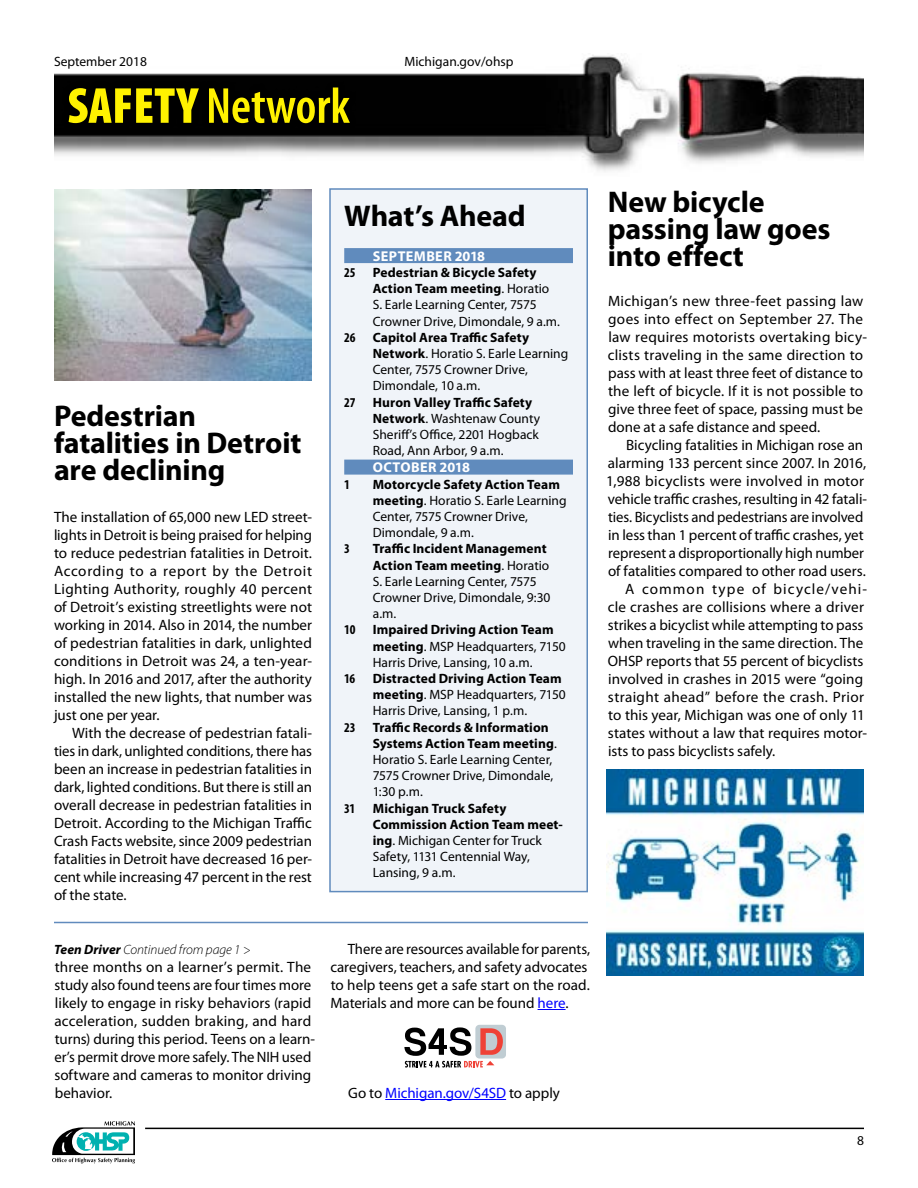
<style>
.page{position:relative;width:918px;height:1188px;background:#fff}
.page>*{position:absolute;margin:0;border:0;box-sizing:border-box;transform-origin:0 0}
.t1{font:600 condensed 51px "Myriad Pro";color:#fff200}
.t2{font:700 30px/27px "Myriad Pro";letter-spacing:-.005em;color:#000}
.t3{font:15px/18px "Myriad Pro";color:#000}
.t4{font:15px "Myriad Pro";letter-spacing:.02em;color:#000}
.t5{font:15px "Myriad Pro";letter-spacing:.025em;color:#000}
.t6{font:15px "Myriad Pro";letter-spacing:-.005em;color:#00f}
.t7{font:15px "Myriad Pro";letter-spacing:.07em;color:#000}
.t8{font:700 14.25px "Myriad Pro";letter-spacing:.025em;color:#fff}
.t9{font:13.5px/16.2px "Myriad Pro";color:#000}
.t10{font:italic 300 13.5px "Myriad Pro";color:#000}
.t11{font:700 condensed 13.5px "Myriad Pro";letter-spacing:-.015em;color:#000}
.s1{font-weight:900}
.s2{font-weight:700}
.s3{color:#00f}
.s4{color:#000}
</style>
<div class="page">
<img style="left:54px;top:55px;width:810px;height:117px">
<div style="left:62px;top:81px;width:294px;height:48px;background:#000"></div>
<svg style="left:52px;top:1121px;width:83px;height:43px"></svg>
<hr style="left:145px;top:1128px;width:719px;height:1px;background:#000">
<div style="left:330px;top:189px;width:257px;height:703px;background:#f0f4f9"></div>
<div style="left:344px;top:248px;width:229px;height:15px;background:#608bbd"></div>
<div style="left:344px;top:460px;width:229px;height:15px;background:#608bbd"></div>
<div style="left:329px;top:188px;width:259px;height:704px;border:2px solid #608bbd"></div>
<img style="left:54px;top:189px;width:258px;height:192px">
<img style="left:606px;top:770px;width:258px;height:206px">
<svg style="left:538px;top:1009px;width:28px;height:1px"></svg>
<hr style="left:385px;top:1099px;width:121px;height:1px;background:#00f">
<div style="left:475px;top:1025px;width:31px;height:34px;background:#c0cdd3;border-radius:4px"></div>
<svg style="left:404px;top:1027px;width:99px;height:41px"></svg>
<hr style="left:54px;top:922px;width:534px;height:1px;background:#608bbd">
<p class="t9" style="left:54px;top:53px;width:95px">September 2018</p>
<p class="t9" style="left:404px;top:53px;width:111px">Michigan.gov/ohsp</p>
<h1 class="t1" style="left:68px;top:74px;width:284px"><span class="s1">SAFETY</span> Network</h1>
<h2 class="t2" style="left:54px;top:401px;width:249px">Pedestrian fatalities in Detroit are declining</h2>
<p class="t3" style="left:54px;top:508px;width:260px;text-align:justify">The installation of 65,000 new LED street&shy;lights in Detroit is being praised for helping to reduce pedestrian fatalities in Detroit.<br>According to a report by the Detroit Lighting Authority, roughly 40 percent of Detroit’s existing streetlights were not working in 2014. Also in 2014, the number of pedestrian fatalities in dark, unlighted conditions in Detroit was 24, a ten-year&shy;high. In 2016 and 2017, after the authority installed the new lights, that number was just one per year.</p>
<p class="t3" style="left:54px;top:724px;width:260px;text-align:justify;text-indent:18px">With the decrease of pedestrian fatali&shy;ties in dark, unlighted conditions, there has been an increase in pedestrian fatalities in dark, lighted conditions. But there is still an overall decrease in pedestrian fatalities in Detroit. According to the Michigan Traffic Crash Facts website, since 2009 pedestrian fatalities in Detroit have decreased 16 per&shy;cent while increasing 47 percent in the rest of the state.</p>
<h2 class="t2" style="left:344px;top:201px;width:183px">What’s Ahead</h2>
<p class="t8" style="left:373px;top:247px;width:114px">SEPTEMBER 2018</p>
<p class="t11" style="left:344px;top:264px;width:13px">25</p>
<p class="t9" style="left:373px;top:264px;width:189px"><span class="s2">Pedestrian &amp; Bicycle Safety<br>Action Team meeting</span>. Horatio<br>S. Earle Learning Center, 7575<br>Crowner Drive, Dimondale, 9 a.m.</p>
<p class="t11" style="left:344px;top:329px;width:13px">26</p>
<p class="t9" style="left:373px;top:329px;width:197px"><span class="s2">Capitol Area Traffic Safety<br>Network</span>. Horatio S. Earle Learning<br>Center, 7575 Crowner Drive,<br>Dimondale, 10 a.m.</p>
<p class="t11" style="left:344px;top:394px;width:13px">27</p>
<p class="t9" style="left:373px;top:394px;width:169px"><span class="s2">Huron Valley Traffic Safety<br>Network</span>. Washtenaw County<br>Sheriff’s Office, 2201 Hogback<br>Road, Ann Arbor, 9 a.m.</p>
<p class="t8" style="left:373px;top:458px;width:99px">OCTOBER 2018</p>
<p class="t11" style="left:344px;top:476px;width:7px">1</p>
<p class="t9" style="left:373px;top:476px;width:195px"><span class="s2">Motorcycle Safety Action Team meeting</span>. Horatio S. Earle Learning<br>Center, 7575 Crowner Drive,<br>Dimondale, 9 a.m.</p>
<p class="t11" style="left:344px;top:540px;width:7px">3</p>
<p class="t9" style="left:373px;top:541px;width:179px"><span class="s2">Traffic Incident Management<br>Action Team meeting</span>. Horatio<br>S. Earle Learning Center, 7575<br>Crowner Drive, Dimondale, 9:30 a.m.</p>
<p class="t11" style="left:344px;top:621px;width:13px">10</p>
<p class="t9" style="left:373px;top:622px;width:195px"><span class="s2">Impaired Driving Action Team meeting</span>. MSP Headquarters, 7150<br>Harris Drive, Lansing, 10 a.m.</p>
<p class="t11" style="left:344px;top:670px;width:13px">16</p>
<p class="t9" style="left:373px;top:670px;width:195px"><span class="s2">Distracted Driving Action Team meeting</span>. MSP Headquarters, 7150<br>Harris Drive, Lansing, 1 p.m.</p>
<p class="t11" style="left:344px;top:719px;width:13px">23</p>
<p class="t9" style="left:373px;top:719px;width:186px"><span class="s2">Traffic Records &amp; Information<br>Systems Action Team meeting</span>.<br>Horatio S. Earle Learning Center,<br>7575 Crowner Drive, Dimondale,<br>1:30 p.m.</p>
<p class="t11" style="left:344px;top:800px;width:13px">31</p>
<p class="t9" style="left:373px;top:800px;width:192px"><span class="s2">Michigan Truck Safety<br>Commission Action Team meet&shy;ing</span>. Michigan Center for Truck<br>Safety, 1131 Centennial Way,<br>Lansing, 9 a.m.</p>
<p class="t10" style="left:54px;top:941px;width:198px"><span class="s2">Teen Driver</span> Continued from page 1 &gt;</p>
<p class="t3" style="left:54px;top:958px;width:262px">three months on a learner’s permit. The study also found teens are four times more likely to engage in risky behaviors (rapid acceleration, sudden braking, and hard turns) during this period. Teens on a learn&shy;er’s permit drove more safely. The NIH used software and cameras to monitor driving behavior.</p>
<p class="t3" style="left:330px;top:940px;width:261px;text-indent:17px">There are resources available for parents, caregivers, teachers, and safety advocates to help teens get a safe start on the road.<br>Materials and more can be found <span class="s3">here</span>.</p>
<p class="t6" style="left:348px;top:1084px;width:213px"><span class="s4">Go to</span> Michigan.gov/S4SD <span class="s4">to apply</span></p>
<h2 class="t2" style="left:608px;top:187px;width:224px">New bicycle passing law goes into effect</h2>
<p class="t3" style="left:608px;top:292px;width:261px">Michigan’s new three-feet passing law goes into effect on September 27. The law requires motorists overtaking bicy&shy;clists traveling in the same direction to pass with at least three feet of distance to the left of bicycle. If it is not possible to give three feet of space, passing must be done at a safe distance and speed.</p>
<p class="t3" style="left:626px;top:436px;width:239px">Bicycling fatalities in Michigan rose an</p>
<p class="t3" style="left:608px;top:454px;width:260px">alarming 133 percent since 2007. In 2016,</p>
<p class="t4" style="left:606px;top:472px;width:259px">1,988 bicyclists were involved in motor</p>
<p class="t3" style="left:608px;top:490px;width:261px">vehicle traffic crashes, resulting in 42 fatali-</p>
<p class="t3" style="left:608px;top:508px;width:257px">ties. Bicyclists and pedestrians are involved</p>
<p class="t3" style="left:608px;top:526px;width:257px">in less than 1 percent of traffic crashes, yet</p>
<p class="t3" style="left:608px;top:544px;width:257px">represent a disproportionally high number</p>
<p class="t3" style="left:608px;top:562px;width:259px">of fatalities compared to other road users.</p>
<p class="t7" style="left:625px;top:580px;width:244px">A common type of bicycle/vehi-</p>
<p class="t3" style="left:608px;top:598px;width:258px">cle crashes are collisions where a driver</p>
<p class="t3" style="left:608px;top:616px;width:257px">strikes a bicyclist while attempting to pass</p>
<p class="t3" style="left:608px;top:634px;width:257px">when traveling in the same direction. The</p>
<p class="t3" style="left:608px;top:652px;width:257px">OHSP reports that 55 percent of bicyclists</p>
<p class="t3" style="left:608px;top:670px;width:257px">involved in crashes in 2015 were “going</p>
<p class="t5" style="left:608px;top:688px;width:258px">straight ahead” before the crash. Prior</p>
<p class="t3" style="left:608px;top:706px;width:258px">to this year, Michigan was one of only 11</p>
<p class="t3" style="left:608px;top:724px;width:261px">states without a law that requires motor-</p>
<p class="t3" style="left:608px;top:742px;width:169px">ists to pass bicyclists safely.</p>
<p class="t9" style="left:857px;top:1133px;width:8px">8</p>
</div>
